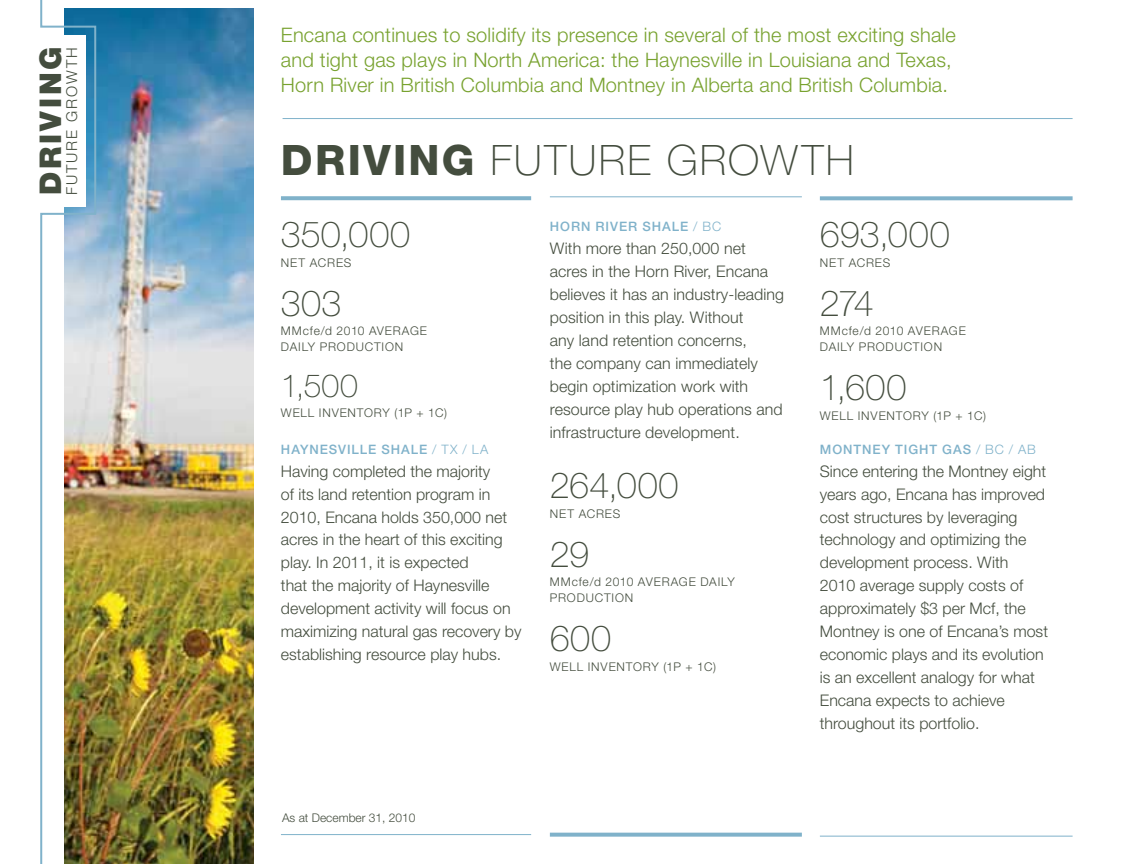
<style>
.page{position:relative;width:1134px;height:864px;background:#fff}
.page>*{position:absolute;margin:0;border:0;box-sizing:border-box;transform-origin:0 0}
.t1{font:100 42px "Helvetica Neue LT Std";letter-spacing:.05em;color:#444d3e}
.t2{font:100 36px "Helvetica Neue LT Std";letter-spacing:.005em;color:#444d3e}
.t3{font:100 32px "Helvetica Neue LT Std";color:#444d3e}
.t4{font:900 30px "Helvetica Neue LT Std";letter-spacing:.1em;color:#444d3e}
.t5{font:300 20px/25.2px "Helvetica Neue LT Std";letter-spacing:.01em;color:#78a22f}
.t6{font:300 16px/23px "Helvetica Neue LT Std";color:#444d3e}
.t7{font:300 15px "Helvetica Neue LT Std";color:#444d3e}
.t8{font:500 13px "Helvetica Neue LT Std";letter-spacing:.075em;color:#80b2ca}
.t9{font:300 13px "Helvetica Neue LT Std";color:#80b2ca}
.t10{font:300 12px "Helvetica Neue LT Std";letter-spacing:.06em;color:#444d3e}
.t11{font:300 12px "Helvetica Neue LT Std";letter-spacing:.125em;color:#444d3e}
.t12{font:300 12px "Helvetica Neue LT Std";color:#444d3e}
.s1{font-weight:800}
.s2{font-weight:300}
</style>
<div class="page">
<img style="left:97px;top:9px;width:157px;height:855px">
<img style="left:40px;top:0;width:57px;height:864px">
<div style="left:9px;top:35px;width:76px;height:171px;background:#fff"></div>
<hr style="left:283px;top:118px;width:790px;height:1px;background:#80b2ca">
<svg style="left:550px;top:833px;width:252px;height:4px"></svg>
<hr style="left:550px;top:196px;width:252px;height:1px;background:#80b2ca">
<svg style="left:281px;top:196px;width:250px;height:4px"></svg>
<hr style="left:820px;top:836px;width:253px;height:1px;background:#80b2ca">
<hr style="left:281px;top:834px;width:250px;height:1px;background:#80b2ca">
<svg style="left:820px;top:196px;width:253px;height:4px"></svg>
<h3 class="t4" style="left:33px;top:195px;width:151px;rotate:-90deg">driving</h3>
<p class="t7" style="left:63px;top:195px;width:149px;rotate:-90deg">future growth</p>
<p class="t5" style="left:281px;top:22px;width:676px">Encana continues to solidify its presence in several of the most exciting shale and tight gas plays in North America: the Haynesville in Louisiana and Texas,<br>Horn River in British Columbia and Montney in Alberta and British Columbia.</p>
<h1 class="t1" style="left:281px;top:136px;width:574px"><span class="s1">DRIVING</span> FUTURE GROWTH</h1>
<h2 class="t2" style="left:281px;top:214px;width:131px">350,000</h2>
<p class="t11" style="left:281px;top:256px;width:72px">net acres</p>
<h2 class="t2" style="left:281px;top:283px;width:62px">303</h2>
<p class="t10" style="left:281px;top:324px;width:122px">m Mcfe/d 2010 Averag</p>
<p class="t10" style="left:420px;top:324px;width:9px">e</p>
<p class="t10" style="left:281px;top:340px;width:17px">Daily</p>
<p class="t10" style="left:320px;top:340px;width:18px">Produ</p>
<p class="t10" style="left:365px;top:340px;width:18px">ction</p>
<h3 class="t3" style="left:281px;top:368px;width:78px">1,500</h3>
<p class="t10" style="left:281px;top:406px;width:76px">well inventory</p>
<p class="t10" style="left:394px;top:406px;width:54px">(1P + 1C)</p>
<p class="t8" style="left:281px;top:441px;width:80px">HAYNESVILLE</p>
<p class="t8" style="left:381px;top:441px;width:11px">SHALE</p>
<p class="t9" style="left:432px;top:441px;width:57px">/ TX / LA</p>
<p class="t6" style="left:281px;top:459px;width:242px">Having completed the majority<br>of its land retention program in<br>2010, Encana holds 350,000 net acres in the heart of this exciting play. In 2011, it is expected<br>that the majority of Haynesville development activity will focus on maximizing natural gas recovery by establishing resource play hubs.</p>
<p class="t8" style="left:550px;top:219px;width:172px">HORN RIVER SHALE <span class="s2">/ BC</span></p>
<p class="t6" style="left:550px;top:237px;width:236px">With more than 250,000 net acres in the Horn River, Encana believes it has an industry-leading position in this play. Without<br>any land retention concerns,<br>the company can immediately begin optimization work with resource play hub operations and infrastructure development.</p>
<h2 class="t2" style="left:550px;top:465px;width:130px">264,000</h2>
<p class="t11" style="left:550px;top:506px;width:72px">net acres</p>
<h2 class="t2" style="left:550px;top:534px;width:41px">29</h2>
<p class="t10" style="left:550px;top:574px;width:122px">m Mcfe/d 2010 Averag</p>
<p class="t10" style="left:689px;top:574px;width:28px">e Daily</p>
<p class="t10" style="left:550px;top:590px;width:18px">Produ</p>
<p class="t10" style="left:595px;top:590px;width:18px">ction</p>
<h2 class="t2" style="left:550px;top:617px;width:63px">600</h2>
<p class="t10" style="left:550px;top:659px;width:76px">well inventory</p>
<p class="t10" style="left:663px;top:659px;width:54px">(1P + 1C)</p>
<p class="t12" style="left:282px;top:811px;width:135px">As at December 31, 2010</p>
<h2 class="t2" style="left:820px;top:214px;width:131px">693,000</h2>
<p class="t11" style="left:820px;top:256px;width:72px">net acres</p>
<h2 class="t2" style="left:820px;top:283px;width:55px">274</h2>
<p class="t10" style="left:820px;top:324px;width:122px">m Mcfe/d 2010 Averag</p>
<p class="t10" style="left:959px;top:324px;width:9px">e</p>
<p class="t10" style="left:820px;top:340px;width:17px">Daily</p>
<p class="t10" style="left:859px;top:340px;width:18px">Produ</p>
<p class="t10" style="left:904px;top:340px;width:18px">ction</p>
<h2 class="t2" style="left:820px;top:367px;width:88px">1,600</h2>
<p class="t10" style="left:820px;top:408px;width:76px">well inventory</p>
<p class="t10" style="left:933px;top:408px;width:54px">(1P + 1C)</p>
<p class="t8" style="left:820px;top:441px;width:218px">MONTNEY TIGHT GAS <span class="s2">/ BC / AB</span></p>
<p class="t6" style="left:820px;top:459px;width:230px">Since entering the Montney eight years ago, Encana has improved cost structures by leveraging technology and optimizing the development process. With<br>2010 average supply costs of approximately $3 per Mcf, the<br>Montney is one of Encana’s most economic plays and its evolution is an excellent analogy for what<br>Encana expects to achieve throughout its portfolio.</p>
</div>
